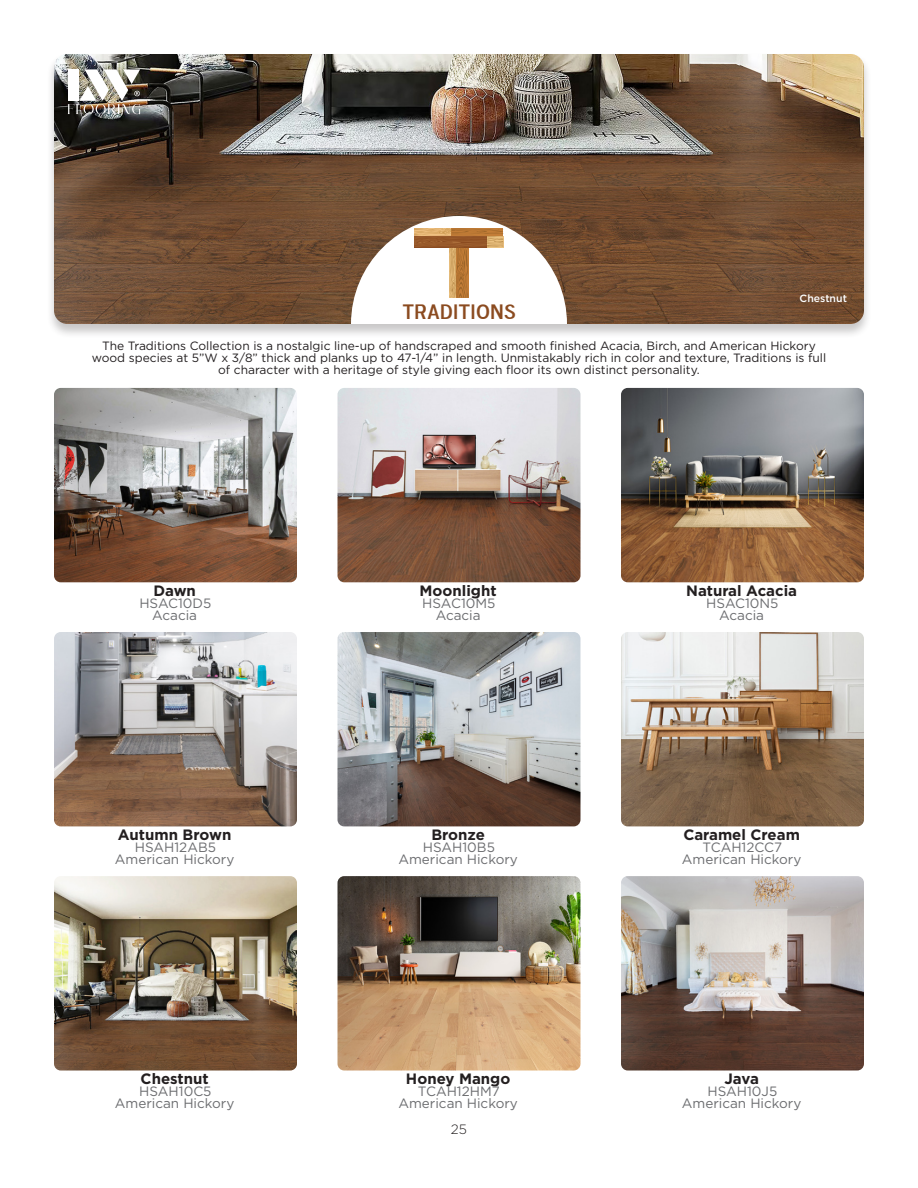
<style>
.page{position:relative;width:918px;height:1188px;background:#fff}
.page>*{position:absolute;margin:0;border:0;box-sizing:border-box;transform-origin:0 0}
.t1{font:20.7px "Blue Highway D Type";color:#8b4b20;scale:1.24 1}
.Body_Text{font:700 15px "Gotham";color:#231f20}
.Body_Text-2{font:13.5px/12px "Gotham";color:#6c6d70;text-align:center}
.t2{font:300 13.5px "Gotham";color:#231f20}
.H3_Left{font:12px/12px "Gotham";color:#231f20;text-align:center}
.Body_Text-3{font:500 10.5px "Gotham";color:#fff}
</style>
<div class="page">
<div style="left:46px;top:52px;width:826px;height:287px;background:#231f20;opacity:.25"></div>
<img style="left:54px;top:54px;width:810px;height:270px">
<svg style="left:351px;top:216px;width:216px;height:108px"></svg>
<img style="left:54px;top:388px;width:243px;height:194px">
<img style="left:338px;top:388px;width:242px;height:194px">
<img style="left:338px;top:632px;width:242px;height:194px">
<img style="left:54px;top:876px;width:243px;height:195px">
<img style="left:621px;top:388px;width:243px;height:194px">
<img style="left:54px;top:632px;width:243px;height:194px">
<img style="left:621px;top:632px;width:243px;height:194px">
<img style="left:338px;top:876px;width:242px;height:195px">
<img style="left:621px;top:876px;width:243px;height:195px">
<div style="left:60px;top:62px;width:88px;height:59px;background:#231f20;opacity:.25"></div>
<img style="left:68px;top:69px;width:72px;height:45px">
<p class="t1" style="left:402px;top:299px;width:93px">TRADITIONS</p>
<p class="Body_Text-3" style="left:800px;top:291px;width:49px">Chestnut</p>
<p class="H3_Left" style="left:92px;top:340px;width:736px">The Traditions Collection is a nostalgic line-up of handscraped and smooth finished Acacia, Birch, and American Hickory wood species at 5”W x 3/8” thick and planks up to 47-1/4” in length. Unmistakably rich in color and texture, Traditions is full of character with a heritage of style giving each floor its own distinct personality.</p>
<p class="Body_Text" style="left:153px;top:581px;width:44px">Dawn</p>
<p class="Body_Text-2" style="left:139px;top:597px;width:74px">HSAC10D5<br>Acacia</p>
<p class="Body_Text" style="left:420px;top:581px;width:79px">Moonlight</p>
<p class="Body_Text-2" style="left:422px;top:597px;width:75px">HSAC10M5</p>
<p class="Body_Text-2" style="left:436px;top:609px;width:46px">Acacia</p>
<p class="Body_Text" style="left:686px;top:581px;width:112px">Natural Acacia</p>
<p class="Body_Text-2" style="left:706px;top:597px;width:74px">HSAC10N5<br>Acacia</p>
<p class="Body_Text" style="left:118px;top:825px;width:115px">Autumn Brown</p>
<p class="Body_Text-2" style="left:135px;top:841px;width:83px">HSAH12AB5</p>
<p class="Body_Text-2" style="left:115px;top:853px;width:121px">American Hickory</p>
<p class="Body_Text" style="left:431px;top:825px;width:55px">Bronze</p>
<p class="Body_Text-2" style="left:423px;top:841px;width:74px">HSAH10B5</p>
<p class="Body_Text-2" style="left:398px;top:853px;width:121px">American Hickory</p>
<p class="Body_Text" style="left:683px;top:825px;width:118px">Caramel Cream</p>
<p class="Body_Text-2" style="left:682px;top:841px;width:121px">TCAH12CC7<br>American Hickory</p>
<p class="Body_Text" style="left:141px;top:1069px;width:70px">Chestnut</p>
<p class="Body_Text-2" style="left:115px;top:1085px;width:121px">HSAH10C5<br>American Hickory</p>
<p class="Body_Text" style="left:406px;top:1069px;width:106px">Honey Mango</p>
<p class="Body_Text-2" style="left:418px;top:1085px;width:83px">TCAH12HM7</p>
<p class="Body_Text-2" style="left:398px;top:1097px;width:121px">American Hickory</p>
<p class="Body_Text" style="left:724px;top:1069px;width:36px">Java</p>
<p class="Body_Text-2" style="left:707px;top:1085px;width:71px">HSAH10J5</p>
<p class="Body_Text-2" style="left:682px;top:1097px;width:121px">American Hickory</p>
<p class="t2" style="left:451px;top:1121px;width:18px">25</p>
</div>
